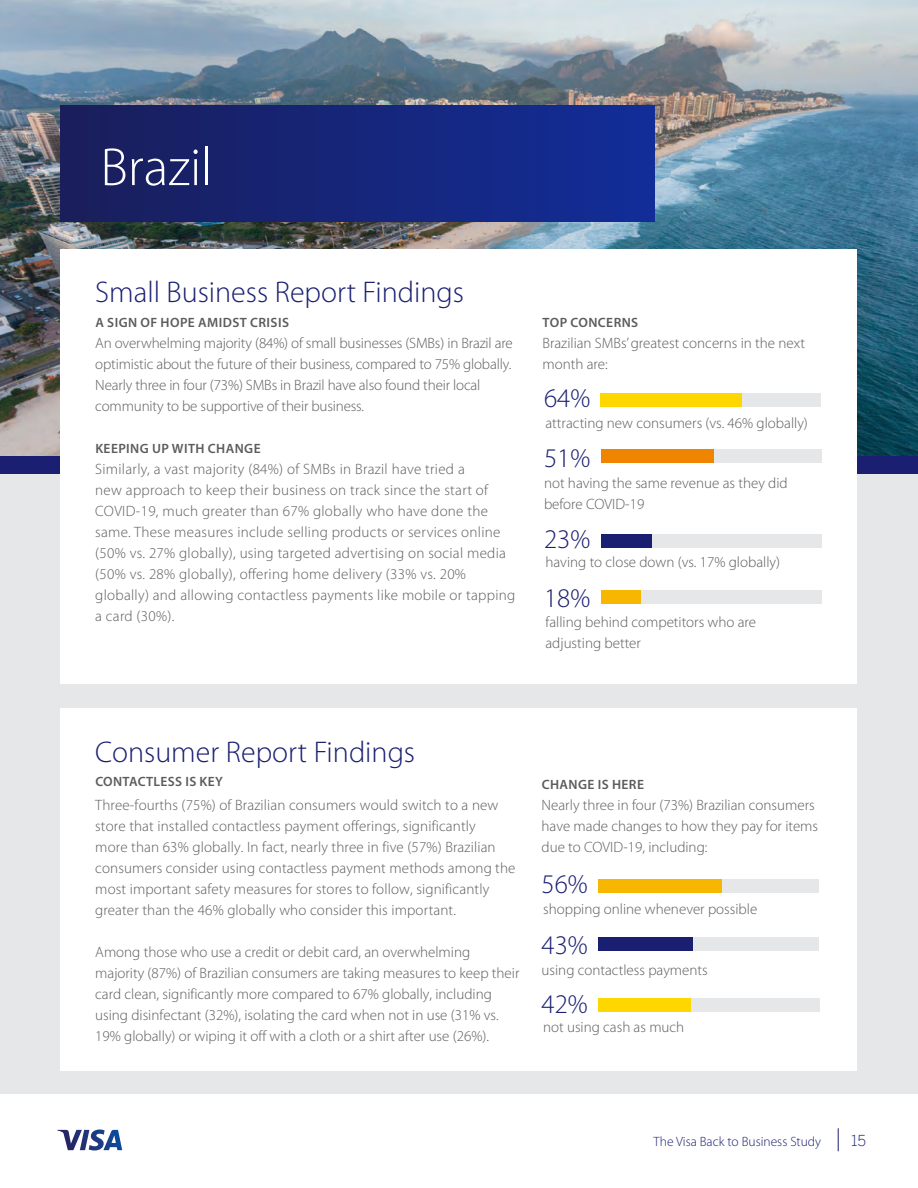
<style>
.page{position:relative;width:918px;height:1188px;background:#fff}
.page>*{position:absolute;margin:0;border:0;box-sizing:border-box;transform-origin:0 0}
.t1{font:300 54px "Myriad Pro";color:#fff}
.t2{font:300 30px "Myriad Pro";color:#1a1f71}
.t3{font:300 27px "Myriad Pro";color:#1a1f71}
.t4{font:300 15px/21px "Myriad Pro";color:#5c5c5c}
.t5{font:300 15px/21px "Myriad Pro";letter-spacing:.02em;color:#5c5c5c}
.t6{font:300 15px "Benton Sans";color:#1a1f71}
.t7{font:600 13.5px "Myriad Pro";letter-spacing:.03em;color:#5c5c5c}
.t8{font:300 13.5px "Myriad Pro";color:#1a1f71}
</style>
<div class="page">
<img style="left:0;top:0;width:918px;height:456px">
<div style="left:61px;top:105px;width:594px;height:117px;background:linear-gradient(to right,#1a1e5a,#122d99)"></div>
<div style="left:0;top:457px;width:918px;height:637px;background:#e6e7e8"></div>
<div style="left:0;top:456px;width:918px;height:18px;background:#1a1f71"></div>
<div style="left:61px;top:249px;width:796px;height:435px;background:#fff"></div>
<div style="left:61px;top:709px;width:796px;height:362px;background:#fff"></div>
<div style="left:691px;top:999px;width:128px;height:13px;background:#e6e7e8"></div>
<div style="left:598px;top:999px;width:93px;height:13px;background:#ffd700"></div>
<div style="left:693px;top:937px;width:126px;height:13px;background:#e6e7e8"></div>
<div style="left:598px;top:937px;width:95px;height:13px;background:#1a1f71"></div>
<div style="left:721px;top:880px;width:98px;height:13px;background:#e6e7e8"></div>
<div style="left:598px;top:880px;width:123px;height:13px;background:#f7b600"></div>
<div style="left:742px;top:393px;width:79px;height:13px;background:#e6e7e8"></div>
<div style="left:600px;top:393px;width:142px;height:13px;background:#ffd700"></div>
<div style="left:714px;top:449px;width:108px;height:14px;background:#e6e7e8"></div>
<div style="left:601px;top:449px;width:113px;height:14px;background:#ef8400"></div>
<div style="left:652px;top:534px;width:170px;height:13px;background:#e6e7e8"></div>
<div style="left:601px;top:534px;width:51px;height:13px;background:#1a1f71"></div>
<div style="left:641px;top:590px;width:181px;height:14px;background:#e6e7e8"></div>
<div style="left:601px;top:590px;width:40px;height:14px;background:#f7b600"></div>
<svg style="left:838px;top:1128px;width:1px;height:23px"></svg>
<svg style="left:57px;top:1130px;width:65px;height:20px"></svg>
<h2 class="t1" style="left:100px;top:137px;width:114px">Brazil</h2>
<h3 class="t2" style="left:95px;top:276px;width:370px">Small Business Report Findings</h3>
<h4 class="t7" style="left:95px;top:314px;width:195px">A SIGN OF HOPE AMIDST CRISIS</h4>
<p class="t4" style="left:95px;top:333px;width:419px">An overwhelming majority (84%) of small businesses (SMBs) in Brazil are optimistic about the future of their business, compared to 75% globally.<br>Nearly three in four (73%) SMBs in Brazil have also found their local community to be supportive of their business.</p>
<h4 class="t7" style="left:95px;top:440px;width:167px">KEEPING UP WITH CHANGE</h4>
<p class="t5" style="left:95px;top:459px;width:422px">Similarly, a vast majority (84%) of SMBs in Brazil have tried a<br>new approach to keep their business on track since the start of COVID-19, much greater than 67% globally who have done the same. These measures include selling products or services online (50% vs. 27% globally), using targeted advertising on social media (50% vs. 28% globally), offering home delivery (33% vs. 20% globally) and allowing contactless payments like mobile or tapping a card (30%).</p>
<h4 class="t7" style="left:543px;top:314px;width:97px">TOP CONCERNS</h4>
<p class="t4" style="left:543px;top:333px;width:264px">Brazilian SMBs’ greatest concerns in the next month are:</p>
<p class="t3" style="left:544px;top:383px;width:48px">64%</p>
<p class="t4" style="left:546px;top:413px;width:264px">attracting new consumers (vs. 46% globally)</p>
<p class="t3" style="left:544px;top:443px;width:48px">51%</p>
<p class="t4" style="left:544px;top:472px;width:245px">not having the same revenue as they did before COVID-19</p>
<p class="t3" style="left:544px;top:524px;width:48px">23%</p>
<p class="t4" style="left:546px;top:552px;width:236px">having to close down (vs. 17% globally)</p>
<p class="t3" style="left:544px;top:583px;width:48px">18%</p>
<p class="t4" style="left:546px;top:611px;width:212px">falling behind competitors who are adjusting better</p>
<p class="t2" style="left:95px;top:736px;width:321px">Consumer Report Findings</p>
<p class="t7" style="left:95px;top:773px;width:129px">CONTACTLESS IS KEY</p>
<p class="t4" style="left:95px;top:795px;width:422px">Three-fourths (75%) of Brazilian consumers would switch to a new store that installed contactless payment offerings, significantly<br>more than 63% globally. In fact, nearly three in five (57%) Brazilian consumers consider using contactless payment methods among the most important safety measures for stores to follow, significantly greater than the 46% globally who consider this important.</p>
<p class="t4" style="left:95px;top:942px;width:426px">Among those who use a credit or debit card, an overwhelming majority (87%) of Brazilian consumers are taking measures to keep their card clean, significantly more compared to 67% globally, including using disinfectant (32%), isolating the card when not in use (31% vs.<br>19% globally) or wiping it off with a cloth or a shirt after use (26%).</p>
<h4 class="t7" style="left:542px;top:776px;width:104px">CHANGE IS HERE</h4>
<p class="t4" style="left:542px;top:795px;width:278px">Nearly three in four (73%) Brazilian consumers have made changes to how they pay for items due to COVID-19, including:</p>
<p class="t3" style="left:542px;top:869px;width:48px">56%</p>
<p class="t4" style="left:543px;top:899px;width:216px">shopping online whenever possible</p>
<p class="t3" style="left:542px;top:930px;width:48px">43%</p>
<p class="t4" style="left:542px;top:960px;width:168px">using contactless payments</p>
<p class="t3" style="left:542px;top:989px;width:48px">42%</p>
<p class="t4" style="left:543px;top:1017px;width:143px">not using cash as much</p>
<p class="t8" style="left:654px;top:1134px;width:169px">The Visa Back to Business Study</p>
<p class="t6" style="left:851px;top:1132px;width:17px">15</p>
</div>
